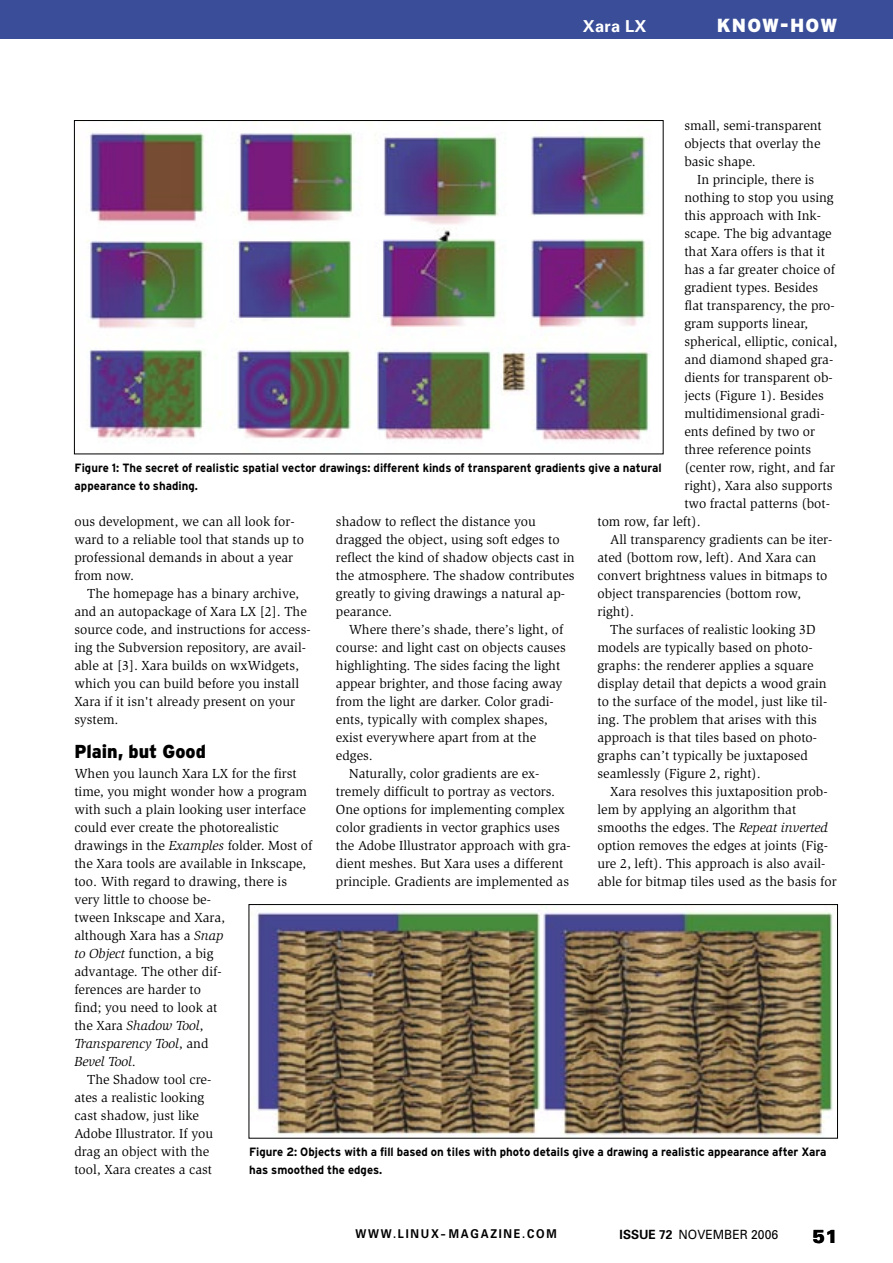
<style>
.page{position:relative;width:893px;height:1263px;background:#fff}
.page>*{position:absolute;margin:0;border:0;box-sizing:border-box;transform-origin:0 0}
._95_R{font:900 18.9px "Interstate";letter-spacing:.06em;color:#fff}
.Pagina{font:900 18.9px "Univers";color:#000}
._19_ZT{font:900 18.75px "Interstate";color:#000;scale:.95 1}
._95_RSW{font:700 16.5px "Univers";letter-spacing:.015em;color:#fff}
._10_L{font:13.5px/18px "Slimbach";color:#000}
._11_L_ohne{font:13.5px/18px "Slimbach";color:#000}
.Maginalie_URL{font:13.5px/18px "Slimbach";color:#000}
.Marginalie{font:12.75px "Univers";color:#000;scale:.95 1}
.Maginalie_URL-2{font:700 12.15px "Univers";letter-spacing:.16em;color:#000;scale:.9 1}
._50_B{font:700 12px/18px "Interstate";color:#000;scale:.95 1}
.s1{font-style:italic}
.s2{font-weight:700}
</style>
<div class="page">
<img style="left:86px;top:122px;width:564px;height:319px">
<img style="left:257px;top:906px;width:576px;height:230px">
<div style="left:249px;top:904px;width:589px;height:234px;border:1px solid #000"></div>
<div style="left:0;top:0;width:893px;height:38px;background:#3a4d98"></div>
<p class="_95_RSW" style="left:583px;top:16px;width:65px">Xara LX</p>
<p class="_95_R" style="left:717px;top:15px;width:122px">KNOW-HOW</p>
<p class="_10_L" style="left:684px;top:117px;width:139px;text-align:justify">small, semi-transparent objects that overlay the basic shape.</p>
<p class="_10_L" style="left:697px;top:171px;width:119px">In principle, there is</p>
<p class="_10_L" style="left:684px;top:189px;width:151px">nothing to stop you using</p>
<p class="_10_L" style="left:684px;top:207px;width:138px">this approach with Ink-</p>
<p class="_10_L" style="left:684px;top:225px;width:149px">scape. The big advantage</p>
<p class="_10_L" style="left:684px;top:243px;width:142px">that Xara offers is that it</p>
<p class="_10_L" style="left:684px;top:261px;width:152px">has a far greater choice of</p>
<p class="_10_L" style="left:684px;top:279px;width:135px">gradient types. Besides</p>
<p class="_10_L" style="left:684px;top:297px;width:152px">flat transparency, the pro-</p>
<p class="_10_L" style="left:684px;top:315px;width:125px">gram supports linear,</p>
<p class="_10_L" style="left:684px;top:333px;width:155px">spherical, elliptic, conical,</p>
<p class="_10_L" style="left:684px;top:351px;width:150px">and diamond shaped gra-</p>
<p class="_10_L" style="left:684px;top:369px;width:150px">dients for transparent ob-</p>
<p class="_10_L" style="left:684px;top:387px;width:141px">jects (Figure 1). Besides</p>
<p class="_10_L" style="left:684px;top:405px;width:142px">multidimensional gradi-</p>
<p class="_10_L" style="left:684px;top:423px;width:132px">ents defined by two or</p>
<p class="_10_L" style="left:684px;top:441px;width:128px">three reference points</p>
<p class="_10_L" style="left:684px;top:459px;width:152px">(center row, right, and far</p>
<p class="_10_L" style="left:684px;top:477px;width:150px">right), Xara also supports</p>
<p class="_10_L" style="left:684px;top:495px;width:147px">two fractal patterns (bot-</p>
<p class="_10_L" style="left:597px;top:513px;width:105px">tom row, far left).</p>
<p class="_10_L" style="left:597px;top:531px;width:237px;text-indent:13px">All transparency gradients can be iter&shy;ated (bottom row, left). And Xara can convert brightness values in bitmaps to object transparencies (bottom row, right).</p>
<p class="_10_L" style="left:597px;top:621px;width:231px;text-indent:13px">The surfaces of realistic looking 3D models are typically based on photo&shy;graphs: the renderer applies a square display detail that depicts a wood grain to the surface of the model, just like til&shy;ing. The problem that arises with this approach is that tiles based on photo&shy;graphs can’t typically be juxtaposed seamlessly (Figure 2, right).</p>
<p class="_10_L" style="left:597px;top:783px;width:241px;text-indent:13px">Xara resolves this juxtaposition prob&shy;lem by applying an algorithm that smooths the edges. The <span class="s1">Repeat inverted </span>option removes the edges at joints (Fig&shy;ure 2, left). This approach is also avail&shy;able for bitmap tiles used as the basis for</p>
<p class="_50_B" style="left:75px;top:459px;width:619px">Figure 1: The secret of realistic spatial vector drawings: different kinds of transparent gradients give a natural appearance to shading.</p>
<p class="Maginalie_URL" style="left:74px;top:513px;width:231px">ous development, we can all look for&shy;ward to a reliable tool that stands up to professional demands in about a year from now.</p>
<p class="_10_L" style="left:74px;top:585px;width:238px;text-indent:13px">The homepage has a binary archive, and an autopackage of Xara LX [2]. The source code, and instructions for access&shy;ing the Subversion repository, are avail&shy;able at [3]. Xara builds on wxWidgets, which you can build before you install Xara if it isn't already present on your system.</p>
<p class="_19_ZT" style="left:74px;top:741px;width:140px">Plain, but Good</p>
<p class="_11_L_ohne" style="left:74px;top:765px;width:239px">When you launch Xara LX for the first time, you might wonder how a program with such a plain looking user interface could ever create the photorealistic drawings in the <span class="s1">Examples</span> folder. Most of the Xara tools are available in Inkscape, too. With regard to drawing, there is very little to choose be-<br>tween Inkscape and Xara,<br>although Xara has a <span class="s1">Snap<br>to Object</span> function, a big<br>advantage. The other dif-<br>ferences are harder to<br>find; you need to look at<br>the Xara <span class="s1">Shadow Tool</span>,<br><span class="s1">Transparency Tool</span>, and<br><span class="s1">Bevel Tool</span>.</p>
<p class="_10_L" style="left:74px;top:1071px;width:140px;text-indent:13px">The Shadow tool cre&shy;ates a realistic looking cast shadow, just like<br>Adobe Illustrator. If you drag an object with the tool, Xara creates a cast</p>
<p class="_10_L" style="left:336px;top:513px;width:240px">shadow to reflect the distance you dragged the object, using soft edges to reflect the kind of shadow objects cast in the atmosphere. The shadow contributes greatly to giving drawings a natural ap&shy;pearance.</p>
<p class="_10_L" style="left:336px;top:621px;width:231px;text-indent:13px">Where there’s shade, there’s light, of course: and light cast on objects causes highlighting. The sides facing the light appear brighter, and those facing away from the light are darker. Color gradi&shy;ents, typically with complex shapes, exist everywhere apart from at the edges.</p>
<p class="_10_L" style="left:336px;top:765px;width:236px;text-indent:13px">Naturally, color gradients are ex&shy;tremely difficult to portray as vectors.<br>One options for implementing complex color gradients in vector graphics uses the Adobe Illustrator approach with gra&shy;dient meshes. But Xara uses a different principle. Gradients are implemented as</p>
<p class="_50_B" style="left:249px;top:1143px;width:609px">Figure 2: Objects with a fill based on tiles with photo details give a drawing a realistic appearance after Xara has smoothed the edges.</p>
<p class="Maginalie_URL-2" style="left:355px;top:1226px;width:225px">WWW.LINUX-MAGAZINE.COM</p>
<p class="Marginalie" style="left:620px;top:1226px;width:168px"><span class="s2">ISSUE 72</span> NOVEMBER 2006</p>
<p class="Pagina" style="left:812px;top:1225px;width:27px">51</p>
</div>
